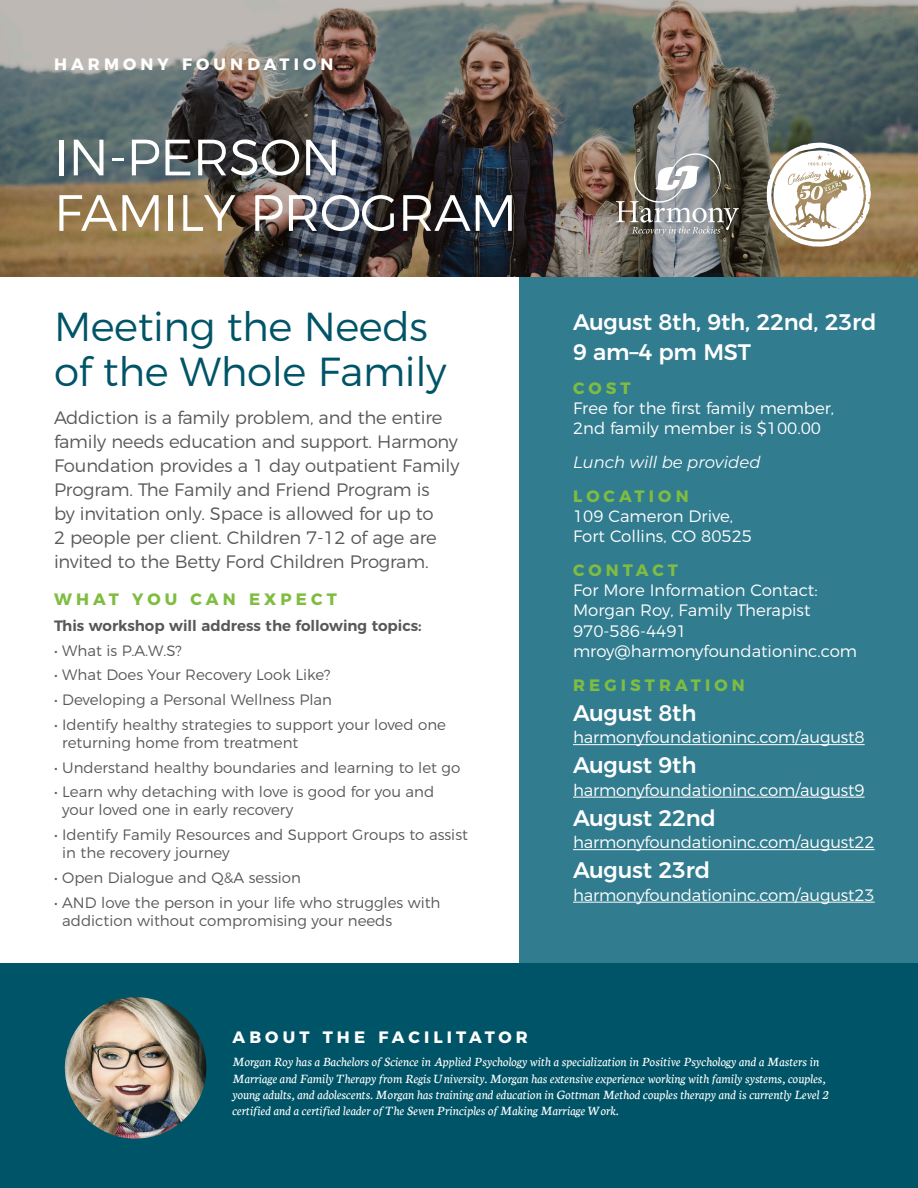
<style>
.page{position:relative;width:918px;height:1188px;background:#fff}
.page>*{position:absolute;margin:0;border:0;box-sizing:border-box;transform-origin:0 0}
.t1{font:300 51px/55.5px "Montserrat";letter-spacing:-.01em;color:#fff}
.t2{font:300 40.5px/45px "Montserrat";letter-spacing:-.01em;color:#005467}
.t3{font:500 22.5px "Montserrat";letter-spacing:-.01em;color:#fff}
.t4{font:300 18px/24px "Montserrat";letter-spacing:-.01em;color:#57585a}
.t5{font:300 16.5px/20.2px "Montserrat";letter-spacing:-.01em;color:#fff}
.t6{font:700 16.5px "Montserrat";letter-spacing:.25em;color:#7fbd41}
.t7{font:700 16.5px "Montserrat";letter-spacing:.25em;color:#fff}
.t8{font:italic 16.5px "Montserrat";color:#fff}
.t9{font:300 15px/18px "Montserrat";color:#57585a}
.t10{font:600 15px "Montserrat";color:#57585a}
.t11{font:italic 13.5px/16.2px "Neuton";letter-spacing:.01em;color:#fff}
</style>
<div class="page">
<div style="left:0;top:963px;width:918px;height:225px;background:#005467"></div>
<div style="left:519px;top:270px;width:399px;height:693px;background:#327c8f"></div>
<img style="left:0;top:0;width:918px;height:277px">
<svg style="left:616px;top:150px;width:123px;height:86px;background:#83817b"></svg>
<svg style="left:767px;top:142px;width:104px;height:105px"></svg>
<hr style="left:573px;top:744px;width:292px;height:1px;background:#fff">
<hr style="left:573px;top:797px;width:292px;height:1px;background:#fff">
<hr style="left:573px;top:849px;width:302px;height:1px;background:#fff">
<hr style="left:573px;top:902px;width:302px;height:1px;background:#fff">
<img style="left:65px;top:997px;width:141px;height:142px;border-radius:71px">
<p class="t7" style="left:54px;top:51px;width:281px">HARMONY FOUNDATION</p>
<p class="t1" style="left:54px;top:125px;width:465px">IN-PERSON<br>FAMILY PROGRAM</p>
<p class="t2" style="left:54px;top:301px;width:394px">Meeting the Needs of the Whole Family</p>
<p class="t4" style="left:54px;top:404px;width:407px">Addiction is a family problem, and the entire family needs education and support. Harmony Foundation provides a 1 day outpatient Family Program. The Family and Friend Program is<br>by invitation only. Space is allowed for up to<br>2 people per client. Children 7-12 of age are invited to the Betty Ford Children Program.</p>
<p class="t6" style="left:54px;top:585px;width:284px">WHAT YOU CAN EXPECT</p>
<p class="t10" style="left:54px;top:613px;width:369px">This workshop will address the following topics:</p>
<p class="t9" style="left:54px;top:640px;width:129px">• What is P.A.W.S?</p>
<p class="t9" style="left:54px;top:665px;width:278px">• What Does Your Recovery Look Like?</p>
<p class="t9" style="left:54px;top:689px;width:280px">• Developing a Personal Wellness Plan</p>
<p class="t9" style="left:62px;top:714px;width:385px;text-indent:-8px">• Identify healthy strategies to support your loved one returning home from treatment</p>
<p class="t9" style="left:54px;top:757px;width:408px">• Understand healthy boundaries and learning to let go</p>
<p class="t9" style="left:62px;top:782px;width:374px;text-indent:-8px">• Learn why detaching with love is good for you and your loved one in early recovery</p>
<p class="t9" style="left:62px;top:824px;width:407px;text-indent:-8px">• Identify Family Resources and Support Groups to assist in the recovery journey</p>
<p class="t9" style="left:54px;top:867px;width:249px">• Open Dialogue and Q&amp;A session</p>
<p class="t9" style="left:62px;top:892px;width:380px;text-indent:-8px">• AND love the person in your life who struggles with addiction without compromising your needs</p>
<p class="t3" style="left:573px;top:304px;width:305px">August 8th, 9th, 22nd, 23rd</p>
<p class="t3" style="left:573px;top:334px;width:179px">9 am–4 pm MST</p>
<p class="t6" style="left:573px;top:374px;width:59px">COST</p>
<p class="t5" style="left:573px;top:396px;width:263px">Free for the first family member,<br>2nd family member is $100.00</p>
<p class="t8" style="left:573px;top:451px;width:189px">Lunch will be provided</p>
<p class="t6" style="left:573px;top:482px;width:117px">LOCATION</p>
<p class="t5" style="left:573px;top:504px;width:181px">109 Cameron Drive,<br>Fort Collins, CO 80525</p>
<p class="t6" style="left:573px;top:556px;width:107px">CONTACT</p>
<p class="t5" style="left:573px;top:579px;width:246px">For More Information Contact:</p>
<p class="t5" style="left:573px;top:599px;width:239px">Morgan Roy, Family Therapist</p>
<p class="t5" style="left:573px;top:619px;width:115px">970-586-4491</p>
<p class="t5" style="left:573px;top:639px;width:286px">mroy@harmonyfoundationinc.com</p>
<p class="t6" style="left:573px;top:671px;width:173px">REGISTRATION</p>
<p class="t3" style="left:573px;top:694px;width:125px">August 8th</p>
<p class="t5" style="left:573px;top:726px;width:293px">harmonyfoundationinc.com/august8</p>
<p class="t3" style="left:573px;top:747px;width:125px">August 9th</p>
<p class="t5" style="left:573px;top:778px;width:293px">harmonyfoundationinc.com/august9</p>
<p class="t3" style="left:573px;top:799px;width:145px">August 22nd</p>
<p class="t5" style="left:573px;top:831px;width:303px">harmonyfoundationinc.com/august22</p>
<p class="t3" style="left:573px;top:852px;width:139px">August 23rd</p>
<p class="t5" style="left:573px;top:883px;width:303px">harmonyfoundationinc.com/august23</p>
<p class="t7" style="left:232px;top:1024px;width:297px">ABOUT THE FACILITATOR</p>
<p class="t11" style="left:232px;top:1054px;width:598px">Morgan Roy has a Bachelors of Science in Applied Psychology with a specialization in Positive Psychology and a Masters in Marriage and Family Therapy from Regis University. Morgan has extensive experience working with family systems, couples, young adults, and adolescents. Morgan has training and education in Gottman Method couples therapy and is currently Level 2 certified and a certified leader of The Seven Principles of Making Marriage Work.</p>
</div>
